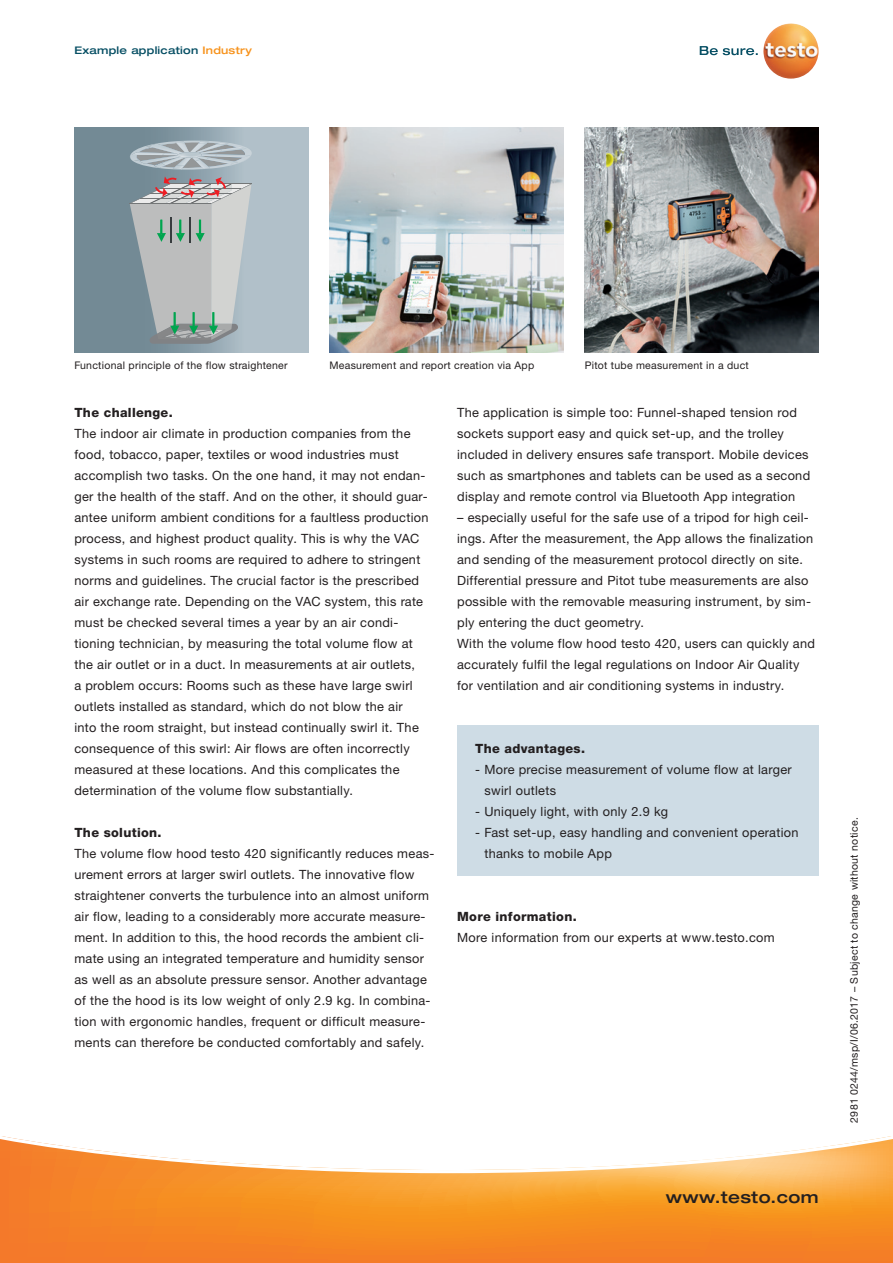
<style>
.page{position:relative;width:893px;height:1263px;background:#fff}
.page>*{position:absolute;margin:0;border:0;box-sizing:border-box;transform-origin:0 0}
.t1{font:500 expanded 16.5px "Helvetica Neue LTW1 G";letter-spacing:.025em;color:#231f20}
.t2{font:12.75px/21px "Helvetica Neue LTW1 G";letter-spacing:.025em;color:#231f20}
.t3{font:800 12.75px "Helvetica Neue LTW1 G";letter-spacing:.025em;color:#231f20}
.t4{font:10.5px "Helvetica Neue LTW1 G";letter-spacing:.025em;color:#231f20}
.t5{font:500 expanded 10.5px "Helvetica Neue LTW1 G";letter-spacing:.025em;color:#074f64}
.s1{color:#f7931d}
</style>
<div class="page">
<svg style="left:0;top:1136px;width:893px;height:127px"></svg>
<img style="left:585px;top:128px;width:234px;height:225px">
<img style="left:330px;top:128px;width:233px;height:225px">
<svg style="left:74px;top:128px;width:234px;height:225px"></svg>
<img style="left:129px;top:146px;width:121px;height:24px">
<img style="left:130px;top:143px;width:7px;height:18px">
<img style="left:131px;top:152px;width:6px;height:3px">
<img style="left:246px;top:154px;width:5px;height:4px">
<svg style="left:137px;top:141px;width:109px;height:29px"></svg>
<img style="left:161px;top:157px;width:24px;height:8px">
<img style="left:148px;top:144px;width:35px;height:10px">
<img style="left:139px;top:155px;width:41px;height:9px">
<svg style="left:130px;top:176px;width:121px;height:168px"></svg>
<svg style="left:700px;top:46px;width:58px;height:9px"></svg>
<img style="left:763px;top:23px;width:56px;height:56px;border-radius:28px">
<div style="left:457px;top:725px;width:362px;height:151px;background:#cedce5"></div>
<p class="t5" style="left:74px;top:43px;width:179px">Example application <span class="s1">Industry</span></p>
<p class="t4" style="left:74px;top:359px;width:215px">Functional principle of the flow straightener</p>
<p class="t4" style="left:330px;top:359px;width:206px">Measurement and report creation via App</p>
<p class="t4" style="left:585px;top:359px;width:166px">Pitot tube measurement in a duct</p>
<p class="t2" style="left:457px;top:402px;width:355px">The application is simple too: Funnel-shaped tension rod sockets support easy and quick set-up, and the trolley included in delivery ensures safe transport. Mobile devices such as smartphones and tablets can be used as a second display and remote control via Bluetooth App integration</p>
<p class="t2" style="left:457px;top:507px;width:359px">– especially useful for the safe use of a tripod for high ceil&shy;ings. After the measurement, the App allows the finalization and sending of the measurement protocol directly on site.<br>Differential pressure and Pitot tube measurements are also possible with the removable measuring instrument, by sim&shy;ply entering the duct geometry.<br>With the volume flow hood testo 420, users can quickly and accurately fulfil the legal regulations on Indoor Air Quality for ventilation and air conditioning systems in industry.</p>
<p class="t3" style="left:74px;top:405px;width:100px">The challenge.</p>
<p class="t2" style="left:74px;top:423px;width:356px">The indoor air climate in production companies from the food, tobacco, paper, textiles or wood industries must accomplish two tasks. On the one hand, it may not endan&shy;ger the health of the staff. And on the other, it should guar&shy;antee uniform ambient conditions for a faultless production process, and highest product quality. This is why the VAC systems in such rooms are required to adhere to stringent norms and guidelines. The crucial factor is the prescribed air exchange rate. Depending on the VAC system, this rate must be checked several times a year by an air condi&shy;tioning technician, by measuring the total volume flow at the air outlet or in a duct. In measurements at air outlets,<br>a problem occurs: Rooms such as these have large swirl outlets installed as standard, which do not blow the air<br>into the room straight, but instead continually swirl it. The consequence of this swirl: Air flows are often incorrectly measured at these locations. And this complicates the determination of the volume flow substantially.</p>
<p class="t3" style="left:74px;top:825px;width:89px">The solution.</p>
<p class="t2" style="left:74px;top:843px;width:362px">The volume flow hood testo 420 significantly reduces meas&shy;urement errors at larger swirl outlets. The innovative flow straightener converts the turbulence into an almost uniform air flow, leading to a considerably more accurate measure&shy;ment. In addition to this, the hood records the ambient cli&shy;mate using an integrated temperature and humidity sensor as well as an absolute pressure sensor. Another advantage of the the hood is its low weight of only 2.9 kg. In combina&shy;tion with ergonomic handles, frequent or difficult measure&shy;ments can therefore be conducted comfortably and safely.</p>
<p class="t3" style="left:475px;top:740px;width:111px">The advantages.</p>
<p class="t2" style="left:484px;top:758px;width:309px;text-indent:-9px">- More precise measurement of volume flow at larger swirl outlets</p>
<p class="t2" style="left:475px;top:800px;width:195px">- Uniquely light, with only 2.9 kg</p>
<p class="t2" style="left:484px;top:821px;width:316px;text-indent:-9px">- Fast set-up, easy handling and convenient operation thanks to mobile App</p>
<p class="t3" style="left:457px;top:909px;width:121px">More information.</p>
<p class="t2" style="left:457px;top:927px;width:319px">More information from our experts at www.testo.com</p>
<p class="t1" style="left:666px;top:1187px;width:154px">www.testo.com</p>
<p class="t4" style="left:848px;top:1123px;width:307px;rotate:-90deg">2981 0244/msp/I/06.2017 – Subject to change without notice.</p>
</div>
